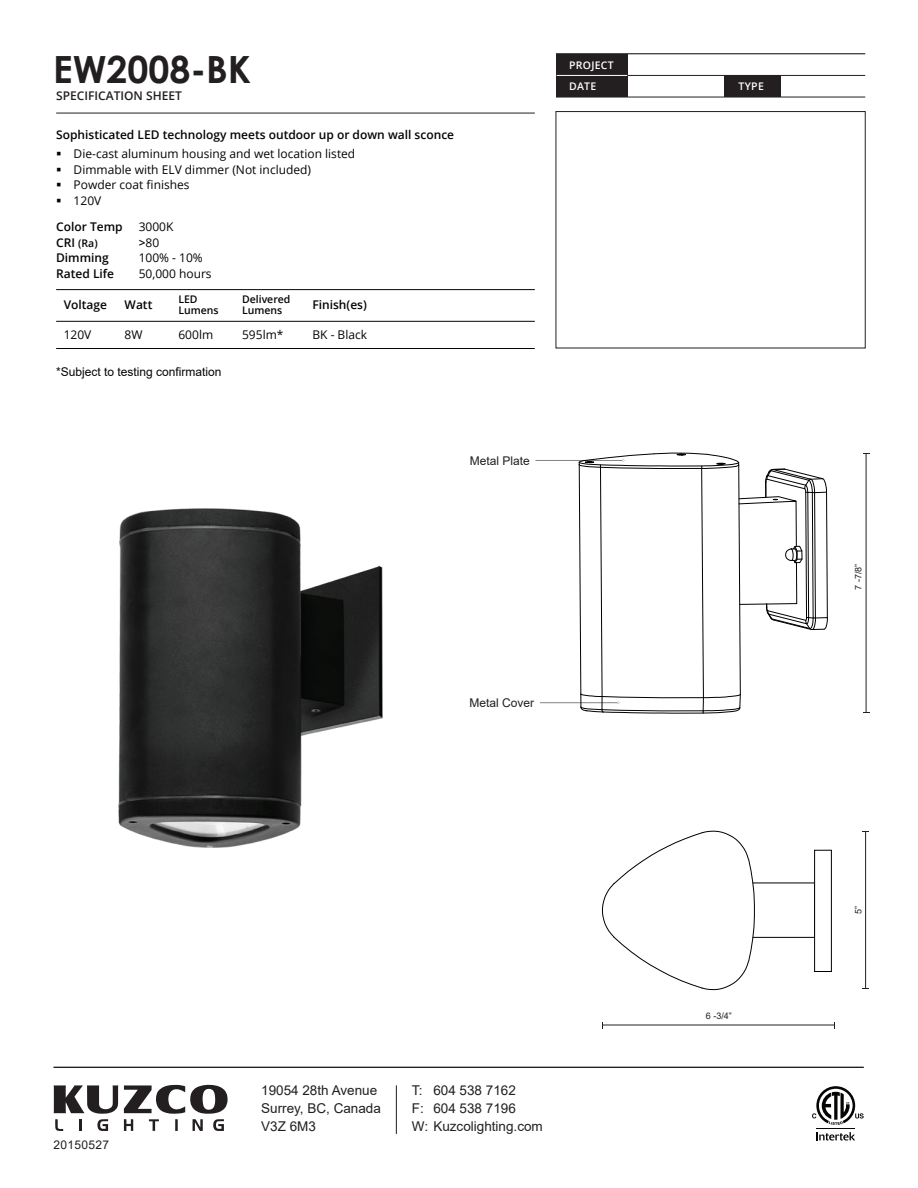
<style>
.page{position:relative;width:918px;height:1188px;background:#fff}
.page>*{position:absolute;margin:0;border:0;box-sizing:border-box;transform-origin:0 0}
.t1{font:700 37.5px "Century Gothic";color:#231f20}
.t2{font:13.5px/18px "Arial";color:#231f20}
.t3{font:12px "Open Sans";color:#050504}
.t4{font:600 12px "Open Sans";color:#050504}
.t5{font:12px "Arial";color:#050504}
.t6{font:12px "Arial";color:#231f20}
.t7{font:600 12px "Open Sans";color:#231f20}
.t8{font:12px "Arial";letter-spacing:.025em;color:#231f20}
.t9{font:600 10.5px/10.5px "Open Sans";color:#050504}
.t10{font:600 10.5px/21.6px "Open Sans";letter-spacing:.025em;color:#fff}
.t11{font:9px "Arial";color:#231f20}
.s1{font-size:12px}
.s2{font-weight:600}
</style>
<div class="page">
<hr style="left:396px;top:1085px;width:1px;height:49px;background:#231f20">
<svg style="left:54px;top:1085px;width:64px;height:46px"></svg>
<svg style="left:124px;top:1085px;width:104px;height:46px"></svg>
<svg style="left:816px;top:1132px;width:39px;height:9px"></svg>
<hr style="left:816px;top:1128px;width:39px;height:1px;background:#050504">
<svg style="left:812px;top:1086px;width:52px;height:39px"></svg>
<hr style="left:54px;top:1067px;width:810px;height:1px;background:#231f20">
<hr style="left:556px;top:97px;width:309px;height:1px;background:#231f20">
<hr style="left:627px;top:75px;width:238px;height:1px;background:#231f20">
<hr style="left:56px;top:113px;width:479px;height:1px;background:#231f20">
<div style="left:556px;top:54px;width:71px;height:21px;background:#231f20"></div>
<div style="left:556px;top:75px;width:71px;height:22px;background:#231f20"></div>
<div style="left:724px;top:75px;width:57px;height:22px;background:#231f20"></div>
<hr style="left:557px;top:75px;width:70px;height:1px;background:#fff">
<hr style="left:556px;top:53px;width:309px;height:1px;background:#231f20">
<hr style="left:56px;top:348px;width:479px;height:1px;background:#050504">
<hr style="left:56px;top:289px;width:479px;height:1px;background:#050504">
<hr style="left:56px;top:321px;width:479px;height:1px;background:#050504">
<hr style="left:866px;top:454px;width:1px;height:259px;background:#231f20">
<hr style="left:865px;top:831px;width:1px;height:158px;background:#231f20">
<hr style="left:603px;top:1025px;width:231px;height:1px;background:#231f20">
<img style="left:118px;top:508px;width:265px;height:339px">
<hr style="left:540px;top:702px;width:78px;height:1px;background:#040503">
<hr style="left:535px;top:460px;width:88px;height:1px;background:#040503">
<div style="left:753px;top:883px;width:62px;height:55px;border:1px solid #000"></div>
<svg style="left:602px;top:831px;width:153px;height:159px"></svg>
<div style="left:814px;top:850px;width:18px;height:122px;background:#fff;border:1px solid #000"></div>
<svg style="left:579px;top:453px;width:249px;height:261px"></svg>
<h1 class="t1" style="left:53px;top:41px;width:200px">EW2008-BK</h1>
<p class="t10" style="left:569px;top:54px;width:46px">PROJECT<br>DATE</p>
<p class="t7" style="left:56px;top:88px;width:127px">SPECIFICATION SHEET</p>
<p class="t4" style="left:56px;top:126px;width:400px">Sophisticated LED technology meets outdoor up or down wall sconce</p>
<p class="t3" style="left:56px;top:146px;width:301px">▪ Die-cast aluminum housing and wet location listed</p>
<p class="t3" style="left:56px;top:161px;width:256px">▪ Dimmable with ELV dimmer (Not included)</p>
<p class="t3" style="left:56px;top:177px;width:135px">▪ Powder coat finishes</p>
<p class="t3" style="left:56px;top:192px;width:47px">▪ 120V</p>
<p class="t4" style="left:56px;top:219px;width:68px">Color Temp</p>
<p class="t3" style="left:139px;top:219px;width:36px">3000K</p>
<p class="t9" style="left:56px;top:238px;width:43px"><span class="s1">CRI</span> (Ra)</p>
<p class="t3" style="left:139px;top:234px;width:22px"><span class="s2">&gt;</span>80</p>
<p class="t4" style="left:56px;top:250px;width:54px">Dimming</p>
<p class="t3" style="left:139px;top:250px;width:66px">100% - 10%</p>
<p class="t4" style="left:56px;top:265px;width:59px">Rated Life</p>
<p class="t3" style="left:139px;top:265px;width:74px">50,000 hours</p>
<p class="t4" style="left:64px;top:296px;width:45px">Voltage</p>
<p class="t4" style="left:125px;top:296px;width:29px">Watt</p>
<p class="t9" style="left:178px;top:294px;width:42px">LED<br>Lumens</p>
<p class="t9" style="left:242px;top:294px;width:50px">Delivered<br>Lumens</p>
<p class="t4" style="left:312px;top:296px;width:56px">Finish(es)</p>
<p class="t3" style="left:64px;top:326px;width:29px">120V</p>
<p class="t3" style="left:125px;top:326px;width:19px">8W</p>
<p class="t3" style="left:178px;top:326px;width:36px">600lm</p>
<p class="t3" style="left:242px;top:326px;width:43px">595lm*</p>
<p class="t3" style="left:312px;top:326px;width:56px">BK - Black</p>
<p class="t5" style="left:56px;top:363px;width:167px">*Subject to testing confirmation</p>
<p class="t6" style="left:470px;top:452px;width:62px">Metal Plate</p>
<p class="t6" style="left:469px;top:694px;width:66px">Metal Cover</p>
<p class="t8" style="left:54px;top:1137px;width:57px">20150527</p>
<p class="t2" style="left:261px;top:1081px;width:121px">19054 28th Avenue<br>Surrey, BC, Canada<br>V3Z 6M3</p>
<p class="t2" style="left:412px;top:1081px;width:132px">T: 604 538 7162<br>F: 604 538 7196<br>W: Kuzcolighting.com</p>
<p class="t10" style="left:739px;top:76px;width:27px">TYPE</p>
<p class="t11" style="left:852px;top:590px;width:28px;rotate:-90deg">7 -7/8”</p>
<p class="t11" style="left:706px;top:1010px;width:28px">6 -3/4”</p>
<p class="t11" style="left:852px;top:914px;width:10px;rotate:-90deg">5”</p>
</div>
